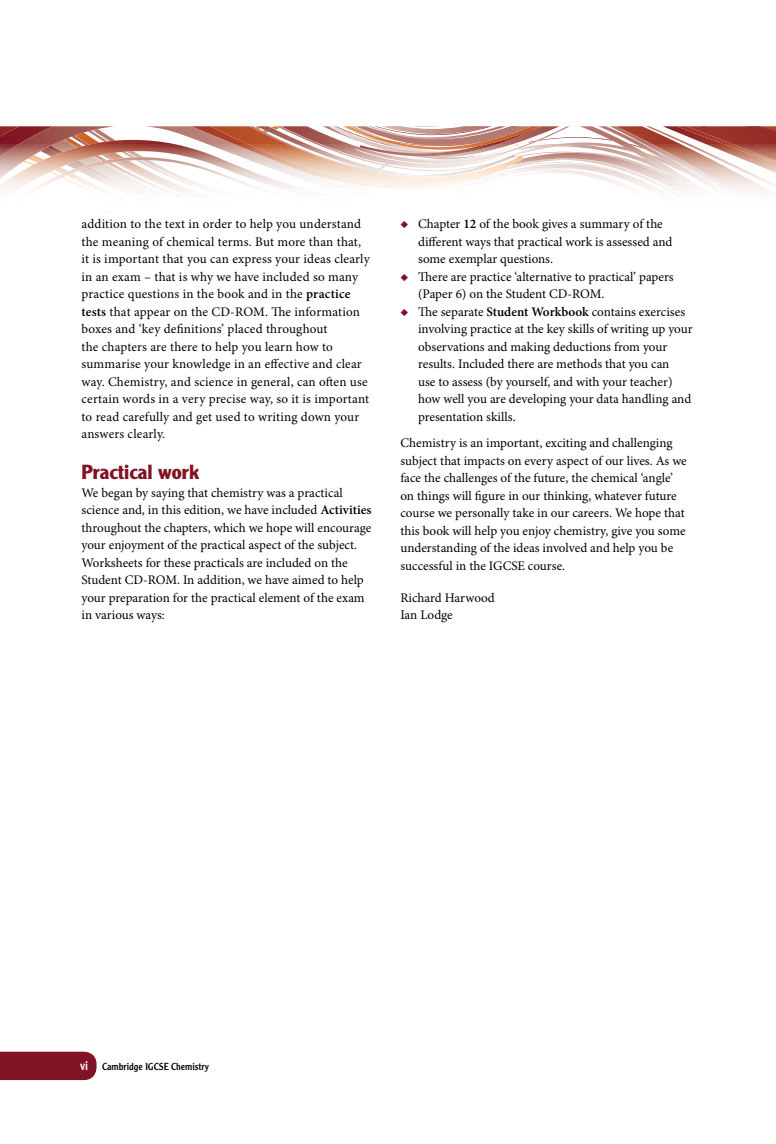
<style>
.page{position:relative;width:776px;height:1144px;background:#fff}
.page>*{position:absolute;margin:0;border:0;box-sizing:border-box;transform-origin:0 0}
.t1{font:700 20px "Clearface Gothic LT Std";color:#811424}
.t2{font:13.12px/17.5px "Minion Pro";color:#000}
.t3{font:10px "Clearface Gothic LT Std";color:#000}
.s1{font-weight:600}
.s2{color:#811424}
.s3{font-size:12.5px;color:#fff}
</style>
<div class="page">
<div style="left:0;top:1051px;width:97px;height:28px;background:#811424"></div>
<svg style="left:0;top:126px;width:776px;height:18px"></svg>
<img style="left:523px;top:144px;width:96px;height:42px">
<img style="left:619px;top:144px;width:117px;height:53px">
<img style="left:685px;top:144px;width:91px;height:44px">
<img style="left:733px;top:144px;width:43px;height:17px">
<img style="left:0;top:144px;width:509px;height:39px">
<img style="left:0;top:157px;width:476px;height:35px">
<img style="left:356px;top:144px;width:174px;height:20px">
<p class="t2" style="left:81px;top:215px;width:290px">addition to the text in order to help you understand the meaning of chemical terms. But more than that, it is important that you can express your ideas clearly in an exam – that is why we have included so many practice questions in the book and in the <span class="s1">practice tests</span> that appear on the CD-ROM. The information boxes and ‘key definitions’ placed throughout<br>the chapters are there to help you learn how to summarise your knowledge in an effective and clear way. Chemistry, and science in general, can often use certain words in a very precise way, so it is important to read carefully and get used to writing down your answers clearly.</p>
<h1 class="t1" style="left:81px;top:460px;width:119px">Practical work</h1>
<p class="t2" style="left:81px;top:484px;width:292px">We began by saying that chemistry was a practical science and, in this edition, we have included <span class="s1">Activities </span>throughout the chapters, which we hope will encourage your enjoyment of the practical aspect of the subject.<br>Worksheets for these practicals are included on the Student CD-ROM. In addition, we have aimed to help your preparation for the practical element of the exam in various ways:</p>
<p class="t2" style="left:418px;top:215px;width:256px;text-indent:-18px"><span class="s2">◆</span> Chapter <span class="s1">12</span> of the book gives a summary of the different ways that practical work is assessed and some exemplar questions.</p>
<p class="t2" style="left:418px;top:268px;width:257px;text-indent:-18px"><span class="s2">◆</span> There are practice ‘alternative to practical’ papers (Paper 6) on the Student CD-ROM.</p>
<p class="t2" style="left:418px;top:303px;width:276px;text-indent:-18px"><span class="s2">◆</span> The separate <span class="s1">Student Workbook</span> contains exercises involving practice at the key skills of writing up your observations and making deductions from your results. Included there are methods that you can<br>use to assess (by yourself, and with your teacher) how well you are developing your data handling and presentation skills.</p>
<p class="t2" style="left:400px;top:435px;width:288px">Chemistry is an important, exciting and challenging subject that impacts on every aspect of our lives. As we face the challenges of the future, the chemical ‘angle’ on things will figure in our thinking, whatever future course we personally take in our careers. We hope that this book will help you enjoy chemistry, give you some understanding of the ideas involved and help you be successful in the IGCSE course.</p>
<p class="t2" style="left:400px;top:589px;width:96px">Richard Harwood<br>Ian Lodge</p>
<p class="t3" style="left:80px;top:1059px;width:130px"><span class="s3">vi</span> Cambridge IGCSE Chemistry</p>
</div>
